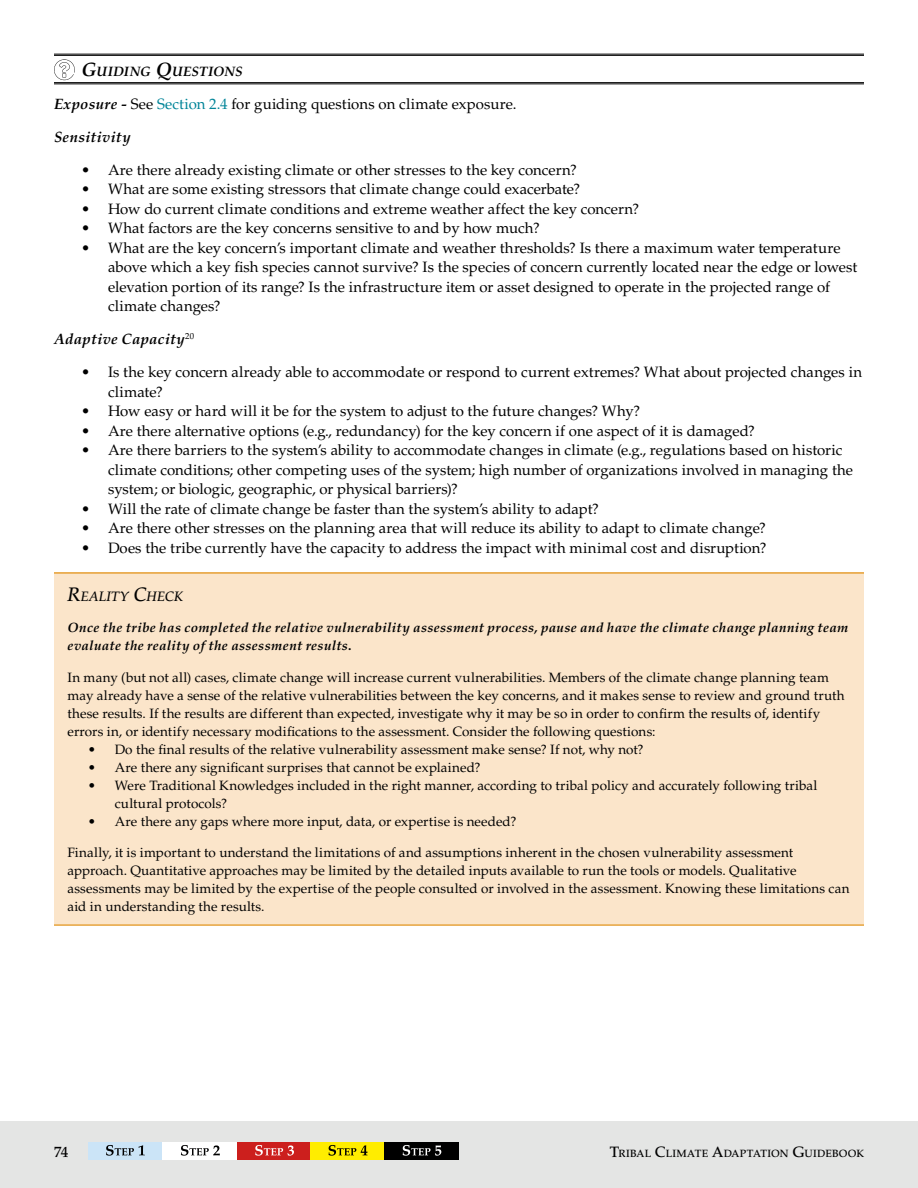
<style>
.page{position:relative;width:918px;height:1188px;background:#fff}
.page>*{position:absolute;margin:0;border:0;box-sizing:border-box;transform-origin:0 0}
.copy{font:15px/19.5px "Palatino LT Std";letter-spacing:.015em;color:#000}
.copy-2{font:italic 700 15px "Palatino LT Std";letter-spacing:.025em;color:#000}
.t1{font:500 15px "Palatino LT Std";color:#000}
.Heading_3{font:italic 700 13.65px "Palatino LT Std";letter-spacing:.01em;color:#000}
.Callout_1{font:italic 500 13.65px "Palatino LT Std";letter-spacing:.02em;color:#000}
.callout_no_lines{font:13.5px/18px "Palatino LT Std";letter-spacing:.02em;color:#000}
.callout_2{font:13.5px/18px "Palatino LT Std";letter-spacing:.03em;color:#000}
.callout_middle{font:italic 700 13.5px/18px "Palatino LT Std";letter-spacing:.025em;color:#000}
.t2{font:500 10.5px "Palatino LT Std";letter-spacing:.015em;color:#000}
.s1{font-size:19.5px}
.s2{font-weight:700;font-style:italic}
.s3{color:#008498}
.s4{font-style:normal}
.s5{font-size:15px}
</style>
<div class="page">
<div style="left:0;top:1121px;width:918px;height:67px;background:#e4e5e4"></div>
<hr style="left:54px;top:54px;width:810px;height:1px;background:#000">
<hr style="left:54px;top:55px;width:810px;height:1px;background:#000">
<hr style="left:54px;top:82px;width:810px;height:1px;background:#000">
<hr style="left:54px;top:84px;width:810px;height:1px;background:#000">
<div style="left:54px;top:572px;width:810px;height:54px;background:#fbe5ca"></div>
<hr style="left:54px;top:572px;width:810px;height:2px;background:#df8a05">
<div style="left:54px;top:602px;width:810px;height:72px;background:#fbe5ca"></div>
<div style="left:54px;top:651px;width:810px;height:98px;background:#fbe5ca"></div>
<div style="left:54px;top:741px;width:810px;height:44px;background:#fbe5ca"></div>
<div style="left:54px;top:759px;width:810px;height:62px;background:#fbe5ca"></div>
<div style="left:54px;top:795px;width:810px;height:44px;background:#fbe5ca"></div>
<div style="left:54px;top:834px;width:810px;height:91px;background:#fbe5ca"></div>
<hr style="left:54px;top:925px;width:810px;height:1px;background:#df8a05">
<svg style="left:54px;top:59px;width:21px;height:21px"></svg>
<div style="left:88px;top:1142px;width:74px;height:18px;background:#cbe4f7"></div>
<div style="left:237px;top:1142px;width:74px;height:18px;background:#cc1f1d"></div>
<div style="left:311px;top:1142px;width:74px;height:18px;background:#ffed00"></div>
<div style="left:385px;top:1142px;width:74px;height:18px;background:#000"></div>
<svg style="left:106px;top:1145px;width:39px;height:11px"></svg>
<div style="left:162px;top:1142px;width:75px;height:18px;background:#fff"></div>
<svg style="left:181px;top:1145px;width:39px;height:11px"></svg>
<svg style="left:255px;top:1145px;width:39px;height:11px"></svg>
<svg style="left:329px;top:1145px;width:38px;height:11px"></svg>
<svg style="left:403px;top:1145px;width:38px;height:11px"></svg>
<p class="Heading_3" style="left:82px;top:63px;width:163px"><span class="s1">G</span>UIDING <span class="s1">Q</span>UESTIONS</p>
<p class="copy" style="left:54px;top:94px;width:464px"><span class="s2">Exposure -</span> See <span class="s3">Section 2.4</span> for guiding questions on climate exposure.</p>
<p class="copy-2" style="left:54px;top:128px;width:78px">Sensitivity</p>
<p class="copy" style="left:81px;top:160px;width:497px">• Are there already existing climate or other stresses to the key concern?</p>
<p class="copy" style="left:81px;top:180px;width:501px">• What are some existing stressors that climate change could exacerbate?</p>
<p class="copy" style="left:81px;top:199px;width:560px">• How do current climate conditions and extreme weather affect the key concern?</p>
<p class="copy" style="left:81px;top:219px;width:460px">• What factors are the key concerns sensitive to and by how much?</p>
<p class="copy" style="left:108px;top:238px;width:751px;text-indent:-27px">• What are the key concern’s important climate and weather thresholds? Is there a maximum water temperature above which a key fish species cannot survive? Is the species of concern currently located near the edge or lowest elevation portion of its range? Is the infrastructure item or asset designed to operate in the projected range of climate changes?</p>
<p class="copy-2" style="left:54px;top:330px;width:142px">Adaptive Capacity<sup>20</sup></p>
<p class="copy" style="left:108px;top:363px;width:756px;text-indent:-27px">• Is the key concern already able to accommodate or respond to current extremes? What about projected changes in climate?</p>
<p class="copy" style="left:81px;top:402px;width:561px">• How easy or hard will it be for the system to adjust to the future changes? Why?</p>
<p class="copy" style="left:81px;top:421px;width:675px">• Are there alternative options (e.g., redundancy) for the key concern if one aspect of it is damaged?</p>
<p class="copy" style="left:108px;top:441px;width:747px;text-indent:-27px">• Are there barriers to the system’s ability to accommodate changes in climate (e.g., regulations based on historic climate conditions; other competing uses of the system; high number of organizations involved in managing the system; or biologic, geographic, or physical barriers)?</p>
<p class="copy" style="left:81px;top:499px;width:519px">• Will the rate of climate change be faster than the system’s ability to adapt?</p>
<p class="copy" style="left:81px;top:519px;width:686px">• Are there other stresses on the planning area that will reduce its ability to adapt to climate change?</p>
<p class="copy" style="left:81px;top:538px;width:687px">• Does the tribe currently have the capacity to address the impact with minimal cost and disruption?</p>
<p class="Callout_1" style="left:68px;top:588px;width:117px"><span class="s1">R</span>EALITY <span class="s1">C</span>HECK</p>
<p class="callout_middle" style="left:68px;top:619px;width:782px">Once the tribe has completed the relative vulnerability assessment process, pause and have the climate change planning team evaluate the reality of the assessment results<span class="s4">.</span></p>
<p class="callout_no_lines" style="left:68px;top:668px;width:779px">In many (but not all) cases, climate change will increase current vulnerabilities. Members of the climate change planning team may already have a sense of the relative vulnerabilities between the key concerns, and it makes sense to review and ground truth these results. If the results are different than expected, investigate why it may be so in order to confirm the results of, identify errors in, or identify necessary modifications to the assessment. Consider the following questions:</p>
<p class="callout_no_lines" style="left:88px;top:740px;width:557px">• Do the final results of the relative vulnerability assessment make sense? If not, why not?</p>
<p class="callout_no_lines" style="left:88px;top:758px;width:394px">• Are there any significant surprises that cannot be explained?</p>
<p class="callout_no_lines" style="left:115px;top:776px;width:704px;text-indent:-27px">• Were Traditional Knowledges included in the right manner, according to tribal policy and accurately following tribal cultural protocols?</p>
<p class="callout_no_lines" style="left:88px;top:812px;width:430px">• Are there any gaps where more input, data, or expertise is needed?</p>
<p class="callout_2" style="left:68px;top:844px;width:784px">Finally, it is important to understand the limitations of and assumptions inherent in the chosen vulnerability assessment approach. Quantitative approaches may be limited by the detailed inputs available to run the tools or models. Qualitative assessments may be limited by the expertise of the people consulted or involved in the assessment. Knowing these limitations can aid in understanding the results.</p>
<p class="t1" style="left:54px;top:1143px;width:16px">74</p>
<p class="t2" style="left:610px;top:1147px;width:256px"><span class="s5">T</span>RIBAL <span class="s5">C</span>LIMATE <span class="s5">A</span>DAPTATION <span class="s5">G</span>UIDEBOOK</p>
</div>
